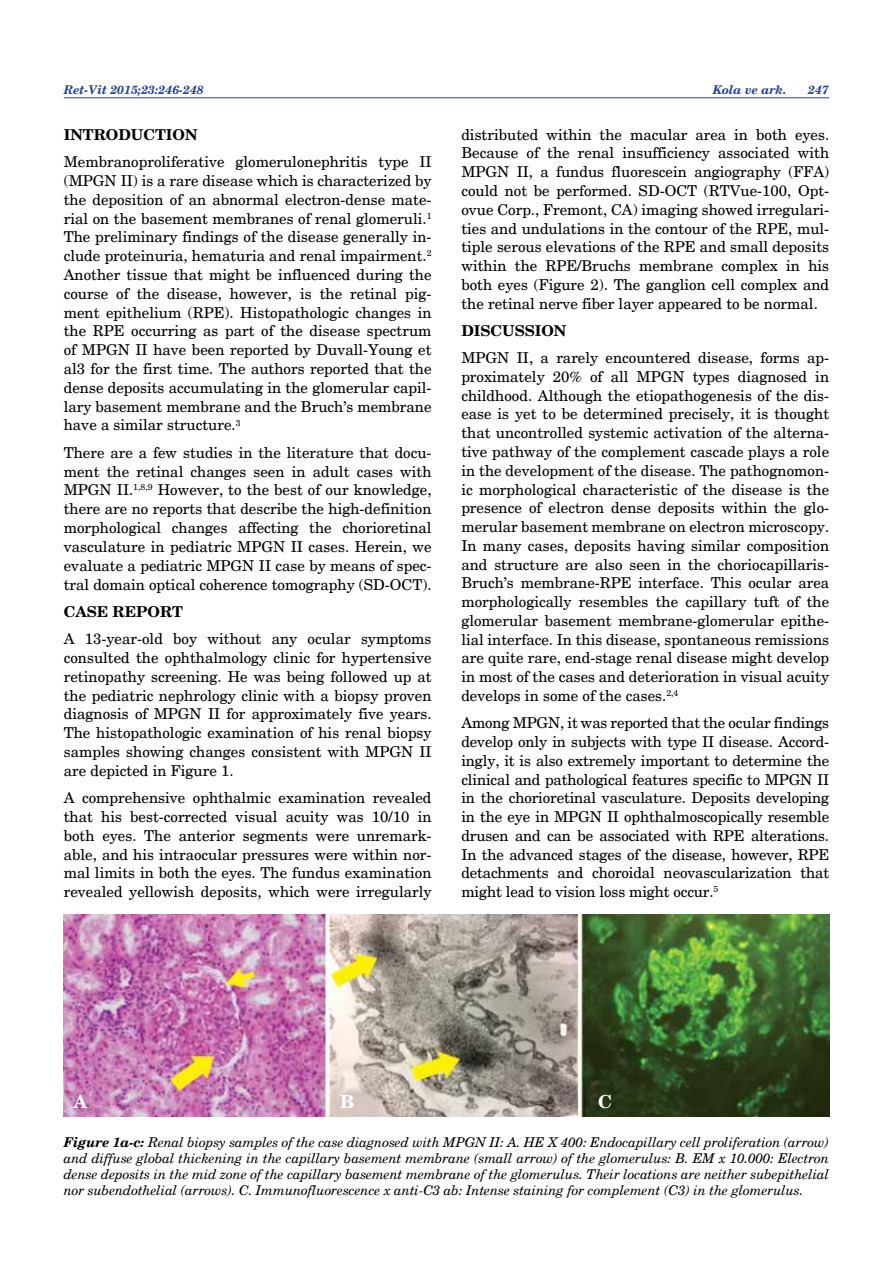
<style>
.page{position:relative;width:893px;height:1263px;background:#fff}
.page>*{position:absolute;margin:0;border:0;box-sizing:border-box;transform-origin:0 0}
.t1{font:700 18px "New Century Schlbk";color:#fff}
.t2{font:15px/18.8px "New Century Schlbk";color:#000;text-align:justify}
.t3{font:700 15px "New Century Schlbk";color:#000}
.t4{font:italic 13.5px/16.2px "New Century Schlbk";letter-spacing:-.01em;color:#000;text-align:justify}
.t5{font:italic 700 12px "New Century Schlbk";color:#25408f}
.s1{font-weight:700}
</style>
<div class="page">
<hr style="left:64px;top:97px;width:765px;height:1px;background:#25408f">
<img style="left:64px;top:915px;width:765px;height:201px">
<p class="t5" style="left:64px;top:82px;width:142px">Ret-Vit 2015;23:246-248</p>
<p class="t5" style="left:713px;top:82px;width:76px">Kola ve ark.</p>
<p class="t5" style="left:808px;top:82px;width:22px">247</p>
<p class="t3" style="left:64px;top:125px;width:135px">INTRODUCTION</p>
<p class="t2" style="left:64px;top:152px;width:369px">Membranoproliferative glomerulonephritis type II (MPGN II) is a rare disease which is characterized by the deposition of an abnormal electron-dense mate&shy;rial on the basement membranes of renal glomeruli.<sup>1<br></sup>The preliminary findings of the disease generally in&shy;clude proteinuria, hematuria and renal impairment.<sup>2<br></sup>Another tissue that might be influenced during the course of the disease, however, is the retinal pig&shy;ment epithelium (RPE). Histopathologic changes in the RPE occurring as part of the disease spectrum of MPGN II have been reported by Duvall-Young et al3 for the first time. The authors reported that the dense deposits accumulating in the glomerular capil&shy;lary basement membrane and the Bruch’s membrane have a similar structure.<sup>3</sup></p>
<p class="t2" style="left:64px;top:443px;width:369px">There are a few studies in the literature that docu&shy;ment the retinal changes seen in adult cases with MPGN II.<sup>1,8,9</sup> However, to the best of our knowledge, there are no reports that describe the high-definition morphological changes affecting the chorioretinal vasculature in pediatric MPGN II cases. Herein, we evaluate a pediatric MPGN II case by means of spec&shy;tral domain optical coherence tomography (SD-OCT).</p>
<p class="t3" style="left:64px;top:602px;width:121px">CASE REPORT</p>
<p class="t2" style="left:64px;top:630px;width:369px">A 13-year-old boy without any ocular symptoms consulted the ophthalmology clinic for hypertensive retinopathy screening. He was being followed up at the pediatric nephrology clinic with a biopsy proven diagnosis of MPGN II for approximately five years.<br>The histopathologic examination of his renal biopsy samples showing changes consistent with MPGN II are depicted in Figure 1.</p>
<p class="t2" style="left:64px;top:788px;width:369px">A comprehensive ophthalmic examination revealed that his best-corrected visual acuity was 10/10 in both eyes. The anterior segments were unremark&shy;able, and his intraocular pressures were within nor&shy;mal limits in both the eyes. The fundus examination revealed yellowish deposits, which were irregularly</p>
<p class="t2" style="left:461px;top:125px;width:369px">distributed within the macular area in both eyes.<br>Because of the renal insufficiency associated with MPGN II, a fundus fluorescein angiography (FFA) could not be performed. SD-OCT (RTVue-100, Opt&shy;ovue Corp., Fremont, CA) imaging showed irregulari&shy;ties and undulations in the contour of the RPE, mul&shy;tiple serous elevations of the RPE and small deposits within the RPE/Bruchs membrane complex in his both eyes (Figure 2). The ganglion cell complex and the retinal nerve fiber layer appeared to be normal.</p>
<p class="t3" style="left:461px;top:321px;width:106px">DISCUSSION</p>
<p class="t2" style="left:461px;top:349px;width:369px">MPGN II, a rarely encountered disease, forms ap&shy;proximately 20% of all MPGN types diagnosed in childhood. Although the etiopathogenesis of the dis&shy;ease is yet to be determined precisely, it is thought that uncontrolled systemic activation of the alterna&shy;tive pathway of the complement cascade plays a role in the development of the disease. The pathognomon&shy;ic morphological characteristic of the disease is the presence of electron dense deposits within the glo&shy;merular basement membrane on electron microscopy.<br>In many cases, deposits having similar composition and structure are also seen in the choriocapillaris-Bruch’s membrane-RPE interface. This ocular area morphologically resembles the capillary tuft of the glomerular basement membrane-glomerular epithe&shy;lial interface. In this disease, spontaneous remissions are quite rare, end-stage renal disease might develop in most of the cases and deterioration in visual acuity develops in some of the cases.<sup>2,4</sup></p>
<p class="t2" style="left:461px;top:714px;width:369px">Among MPGN, it was reported that the ocular findings develop only in subjects with type II disease. Accord&shy;ingly, it is also extremely important to determine the clinical and pathological features specific to MPGN II in the chorioretinal vasculature. Deposits developing in the eye in MPGN II ophthalmoscopically resemble drusen and can be associated with RPE alterations.<br>In the advanced stages of the disease, however, RPE detachments and choroidal neovascularization that might lead to vision loss might occur.<sup>5</sup></p>
<p class="t1" style="left:74px;top:1090px;width:15px">A</p>
<p class="t1" style="left:340px;top:1090px;width:16px">B</p>
<p class="t1" style="left:598px;top:1090px;width:16px">C</p>
<p class="t4" style="left:64px;top:1134px;width:767px"><span class="s1">Figure 1a-c:</span> Renal biopsy samples of the case diagnosed with MPGN II: A. HE X 400: Endocapillary cell proliferation (arrow) and diffuse global thickening in the capillary basement membrane (small arrow) of the glomerulus: B. EM x 10.000: Electron dense deposits in the mid zone of the capillary basement membrane of the glomerulus. Their locations are neither subepithelial nor subendothelial (arrows). C. Immunofluorescence x anti-C3 ab: Intense staining for complement (C3) in the glomerulus.</p>
</div>
